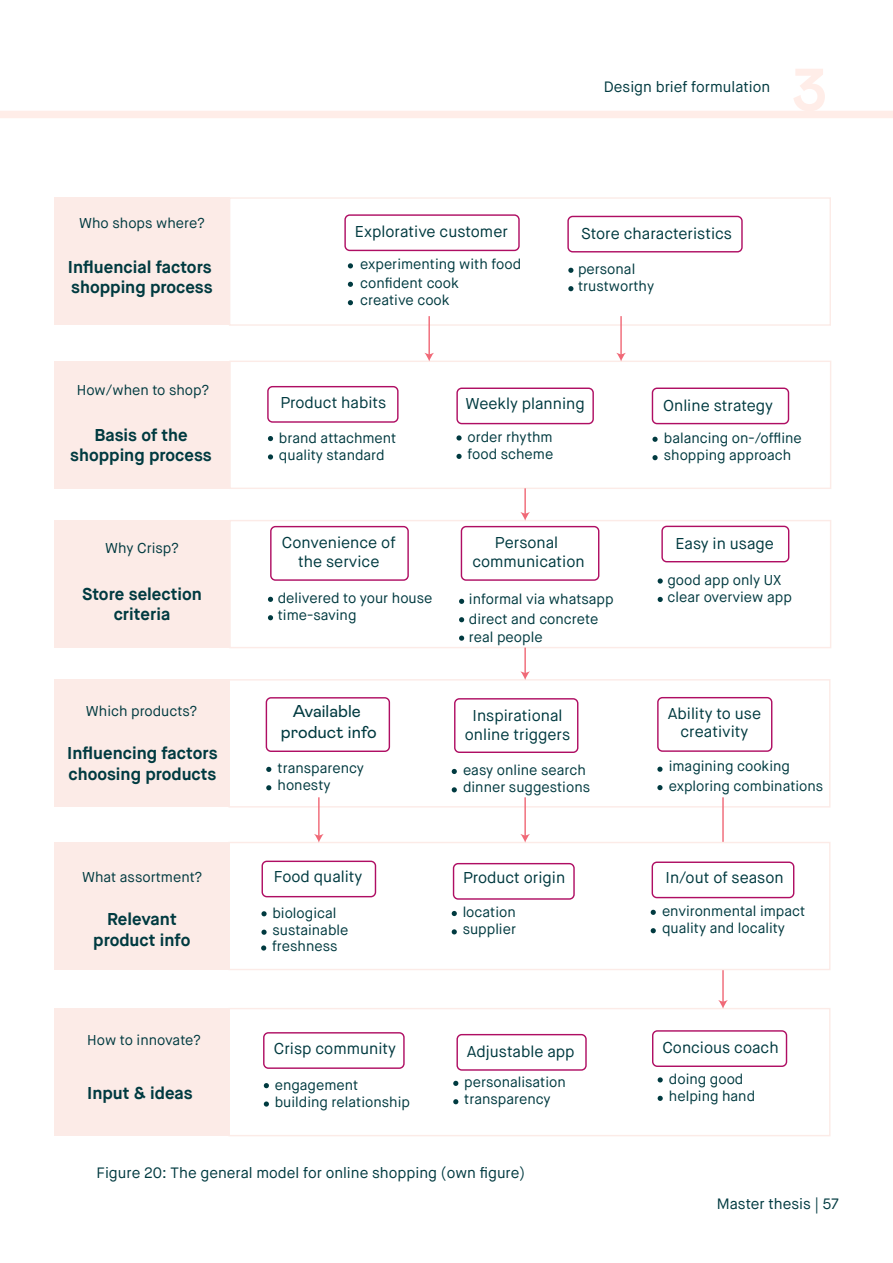
<style>
.page{position:relative;width:893px;height:1263px;background:#fff}
.page>*{position:absolute;margin:0;border:0;box-sizing:border-box;transform-origin:0 0}
.t1{font:700 60px "Mabry Pro";color:#ffede8}
.t2{font:700 17.1px/20.5px "Maison Neue";color:#003a40;text-align:center}
.t3{font:17.1px/20.5px "Mabry Pro";color:#003a40;text-align:center}
.t4{font:15.75px/18.9px "Maison Neue";color:#003a40;text-align:center}
.t5{font:15px "Maison Neue";color:#003a40}
.t6{font:14.25px/17px "Maison Neue";color:#003a40}
</style>
<div class="page">
<div style="left:228px;top:1008px;width:602px;height:128px;border:1px solid #fcebe7"></div>
<div style="left:228px;top:679px;width:602px;height:128px;border:1px solid #fcebe7"></div>
<hr style="left:722px;top:797px;width:2px;height:205px;background:#f06977">
<svg style="left:718px;top:1000px;width:10px;height:8px"></svg>
<div style="left:229px;top:842px;width:601px;height:127px;background:#fff"></div>
<div style="left:228px;top:842px;width:602px;height:128px;border:1px solid #fcebe7"></div>
<div style="left:344px;top:214px;width:176px;height:37px;border:1px solid #af0e63;border-radius:5px"></div>
<div style="left:267px;top:386px;width:132px;height:37px;border:1px solid #af0e63;border-radius:5px"></div>
<div style="left:270px;top:526px;width:139px;height:55px;border:1px solid #af0e63;border-radius:5px"></div>
<div style="left:266px;top:697px;width:124px;height:55px;border:1px solid #af0e63;border-radius:5px"></div>
<div style="left:454px;top:698px;width:124px;height:55px;border:1px solid #af0e63;border-radius:5px"></div>
<div style="left:657px;top:697px;width:115px;height:55px;border:1px solid #af0e63;border-radius:5px"></div>
<div style="left:461px;top:526px;width:138px;height:55px;border:1px solid #af0e63;border-radius:5px"></div>
<div style="left:456px;top:388px;width:138px;height:36px;border:1px solid #af0e63;border-radius:5px"></div>
<div style="left:652px;top:388px;width:137px;height:36px;border:1px solid #af0e63;border-radius:5px"></div>
<div style="left:661px;top:526px;width:128px;height:36px;border:1px solid #af0e63;border-radius:5px"></div>
<div style="left:567px;top:216px;width:176px;height:36px;border:1px solid #af0e63;border-radius:5px"></div>
<div style="left:54px;top:198px;width:176px;height:127px;background:#fcebe7"></div>
<div style="left:54px;top:361px;width:176px;height:127px;background:#fcebe7"></div>
<div style="left:54px;top:521px;width:176px;height:127px;background:#fcebe7"></div>
<div style="left:54px;top:680px;width:176px;height:127px;background:#fcebe7"></div>
<div style="left:54px;top:842px;width:176px;height:127px;background:#fcebe7"></div>
<div style="left:54px;top:1008px;width:176px;height:127px;background:#fcebe7"></div>
<svg style="left:348px;top:263px;width:5px;height:5px"></svg>
<svg style="left:348px;top:282px;width:5px;height:5px"></svg>
<svg style="left:348px;top:300px;width:5px;height:5px"></svg>
<svg style="left:568px;top:268px;width:6px;height:5px"></svg>
<svg style="left:568px;top:286px;width:5px;height:5px"></svg>
<svg style="left:268px;top:436px;width:5px;height:5px"></svg>
<svg style="left:268px;top:454px;width:5px;height:5px"></svg>
<svg style="left:456px;top:435px;width:6px;height:6px"></svg>
<svg style="left:456px;top:454px;width:6px;height:5px"></svg>
<svg style="left:652px;top:437px;width:6px;height:5px"></svg>
<svg style="left:652px;top:455px;width:6px;height:5px"></svg>
<svg style="left:268px;top:597px;width:5px;height:5px"></svg>
<svg style="left:268px;top:615px;width:5px;height:5px"></svg>
<svg style="left:459px;top:599px;width:5px;height:5px"></svg>
<svg style="left:459px;top:617px;width:5px;height:5px"></svg>
<svg style="left:459px;top:635px;width:5px;height:6px"></svg>
<svg style="left:657px;top:578px;width:6px;height:6px"></svg>
<svg style="left:658px;top:597px;width:5px;height:5px"></svg>
<svg style="left:266px;top:767px;width:5px;height:5px"></svg>
<svg style="left:266px;top:785px;width:5px;height:5px"></svg>
<svg style="left:657px;top:766px;width:6px;height:6px"></svg>
<svg style="left:657px;top:785px;width:5px;height:5px"></svg>
<svg style="left:452px;top:769px;width:5px;height:5px"></svg>
<svg style="left:452px;top:787px;width:5px;height:5px"></svg>
<svg style="left:264px;top:1083px;width:5px;height:5px"></svg>
<svg style="left:264px;top:1101px;width:5px;height:5px"></svg>
<svg style="left:453px;top:1081px;width:5px;height:5px"></svg>
<svg style="left:453px;top:1099px;width:5px;height:5px"></svg>
<svg style="left:657px;top:1077px;width:6px;height:5px"></svg>
<svg style="left:658px;top:1096px;width:5px;height:5px"></svg>
<svg style="left:261px;top:911px;width:6px;height:5px"></svg>
<svg style="left:261px;top:930px;width:6px;height:5px"></svg>
<svg style="left:261px;top:945px;width:5px;height:5px"></svg>
<svg style="left:452px;top:911px;width:5px;height:5px"></svg>
<svg style="left:452px;top:929px;width:5px;height:5px"></svg>
<svg style="left:651px;top:910px;width:5px;height:5px"></svg>
<svg style="left:651px;top:928px;width:5px;height:5px"></svg>
<div style="left:262px;top:861px;width:114px;height:36px;border:1px solid #af0e63;border-radius:5px"></div>
<div style="left:263px;top:1032px;width:142px;height:37px;border:1px solid #af0e63;border-radius:5px"></div>
<div style="left:456px;top:1034px;width:131px;height:37px;border:1px solid #af0e63;border-radius:5px"></div>
<div style="left:652px;top:1030px;width:135px;height:37px;border:1px solid #af0e63;border-radius:5px"></div>
<div style="left:453px;top:863px;width:122px;height:37px;border:1px solid #af0e63;border-radius:5px"></div>
<div style="left:652px;top:861px;width:142px;height:37px;border:1px solid #af0e63;border-radius:5px"></div>
<div style="left:229px;top:361px;width:602px;height:128px;border:1px solid #fcebe7"></div>
<div style="left:229px;top:520px;width:602px;height:128px;border:1px solid #fcebe7"></div>
<div style="left:229px;top:197px;width:602px;height:129px;border:1px solid #fcebe7"></div>
<hr style="left:428px;top:316px;width:2px;height:39px;background:#f06977">
<svg style="left:424px;top:353px;width:10px;height:8px"></svg>
<hr style="left:524px;top:488px;width:2px;height:27px;background:#f06977">
<svg style="left:520px;top:512px;width:10px;height:9px"></svg>
<hr style="left:524px;top:648px;width:2px;height:26px;background:#f06977">
<svg style="left:520px;top:671px;width:10px;height:9px"></svg>
<hr style="left:620px;top:316px;width:2px;height:39px;background:#f06977">
<svg style="left:616px;top:353px;width:10px;height:8px"></svg>
<hr style="left:318px;top:797px;width:2px;height:39px;background:#f06977">
<svg style="left:314px;top:834px;width:10px;height:8px"></svg>
<hr style="left:524px;top:797px;width:2px;height:39px;background:#f06977">
<svg style="left:520px;top:834px;width:10px;height:8px"></svg>
<div style="left:0;top:111px;width:893px;height:7px;background:#ffede8"></div>
<p class="t6" style="left:79px;top:215px;width:127px">Who shops where?</p>
<p class="t2" style="left:68px;top:257px;width:146px;text-align:left">Influencial factors shopping process</p>
<p class="t6" style="left:77px;top:382px;width:134px">How/when to shop?</p>
<p class="t2" style="left:70px;top:424px;width:143px">Basis of the shopping process</p>
<p class="t6" style="left:105px;top:540px;width:75px">Why Crisp?</p>
<p class="t2" style="left:82px;top:583px;width:121px">Store selection criteria</p>
<p class="t6" style="left:86px;top:702px;width:113px">Which products?</p>
<p class="t2" style="left:67px;top:743px;width:152px;text-align:left">Influencing factors choosing products</p>
<p class="t6" style="left:82px;top:868px;width:122px">What assortment?</p>
<p class="t2" style="left:93px;top:909px;width:99px">Relevant product info</p>
<p class="t6" style="left:87px;top:1032px;width:115px">How to innovate?</p>
<p class="t2" style="left:87px;top:1083px;width:107px">Input &amp; ideas</p>
<p class="t5" style="left:604px;top:78px;width:168px">Design brief formulation</p>
<p class="t1" style="left:792px;top:47px;width:37px">3</p>
<p class="t4" style="left:355px;top:222px;width:155px">Explorative customer</p>
<p class="t4" style="left:581px;top:224px;width:152px">Store characteristics</p>
<p class="t6" style="left:360px;top:255px;width:163px;line-height:19.2px">experimenting with food confident cook</p>
<p class="t6" style="left:360px;top:292px;width:91px">creative cook</p>
<p class="t6" style="left:578px;top:261px;width:78px">personal trustworthy</p>
<p class="t4" style="left:280px;top:393px;width:107px">Product habits</p>
<p class="t4" style="left:465px;top:394px;width:121px">Weekly planning</p>
<p class="t4" style="left:663px;top:397px;width:111px">Online strategy</p>
<p class="t6" style="left:279px;top:430px;width:119px">brand attachment quality standard</p>
<p class="t6" style="left:467px;top:429px;width:87px">order rhythm food scheme</p>
<p class="t6" style="left:664px;top:430px;width:140px">balancing on-/offline shopping approach</p>
<p class="t4" style="left:282px;top:533px;width:115px">Convenience of the service</p>
<p class="t4" style="left:472px;top:533px;width:114px">Personal communication</p>
<p class="t4" style="left:675px;top:534px;width:100px">Easy in usage</p>
<p class="t6" style="left:278px;top:590px;width:156px">delivered to your house</p>
<p class="t6" style="left:469px;top:590px;width:146px;line-height:19.6px">informal via whatsapp direct and concrete</p>
<p class="t6" style="left:278px;top:607px;width:80px">time-saving</p>
<p class="t6" style="left:469px;top:628px;width:75px">real people</p>
<p class="t6" style="left:667px;top:572px;width:126px">good app only UX clear overview app</p>
<p class="t3" style="left:281px;top:700px;width:97px">Available product info</p>
<p class="t4" style="left:668px;top:704px;width:95px">Ability to use creativity</p>
<p class="t4" style="left:465px;top:706px;width:107px">Inspirational online triggers</p>
<p class="t6" style="left:278px;top:759px;width:88px;line-height:17.7px">transparency honesty</p>
<p class="t6" style="left:463px;top:762px;width:129px">easy online search dinner suggestions</p>
<p class="t6" style="left:669px;top:756px;width:156px;line-height:19.6px">imagining cooking exploring combinations</p>
<p class="t4" style="left:274px;top:867px;width:90px">Food quality</p>
<p class="t4" style="left:463px;top:869px;width:104px">Product origin</p>
<p class="t4" style="left:666px;top:868px;width:120px">In/out of season</p>
<p class="t6" style="left:272px;top:905px;width:77px">biological sustainable</p>
<p class="t6" style="left:463px;top:904px;width:55px">location supplier</p>
<p class="t6" style="left:662px;top:903px;width:145px">environmental impact quality and locality</p>
<p class="t6" style="left:272px;top:938px;width:67px">freshness</p>
<p class="t4" style="left:274px;top:1039px;width:124px">Crisp community</p>
<p class="t4" style="left:467px;top:1042px;width:109px">Adjustable app</p>
<p class="t4" style="left:662px;top:1038px;width:118px">Concious coach</p>
<p class="t6" style="left:275px;top:1077px;width:137px">engagement building relationship</p>
<p class="t6" style="left:464px;top:1074px;width:103px">personalisation transparency</p>
<p class="t6" style="left:669px;top:1071px;width:88px">doing good helping hand</p>
<p class="t5" style="left:97px;top:1163px;width:430px">Figure 20: The general model for online shopping (own figure)</p>
<p class="t5" style="left:717px;top:1194px;width:124px">Master thesis | 57</p>
</div>
